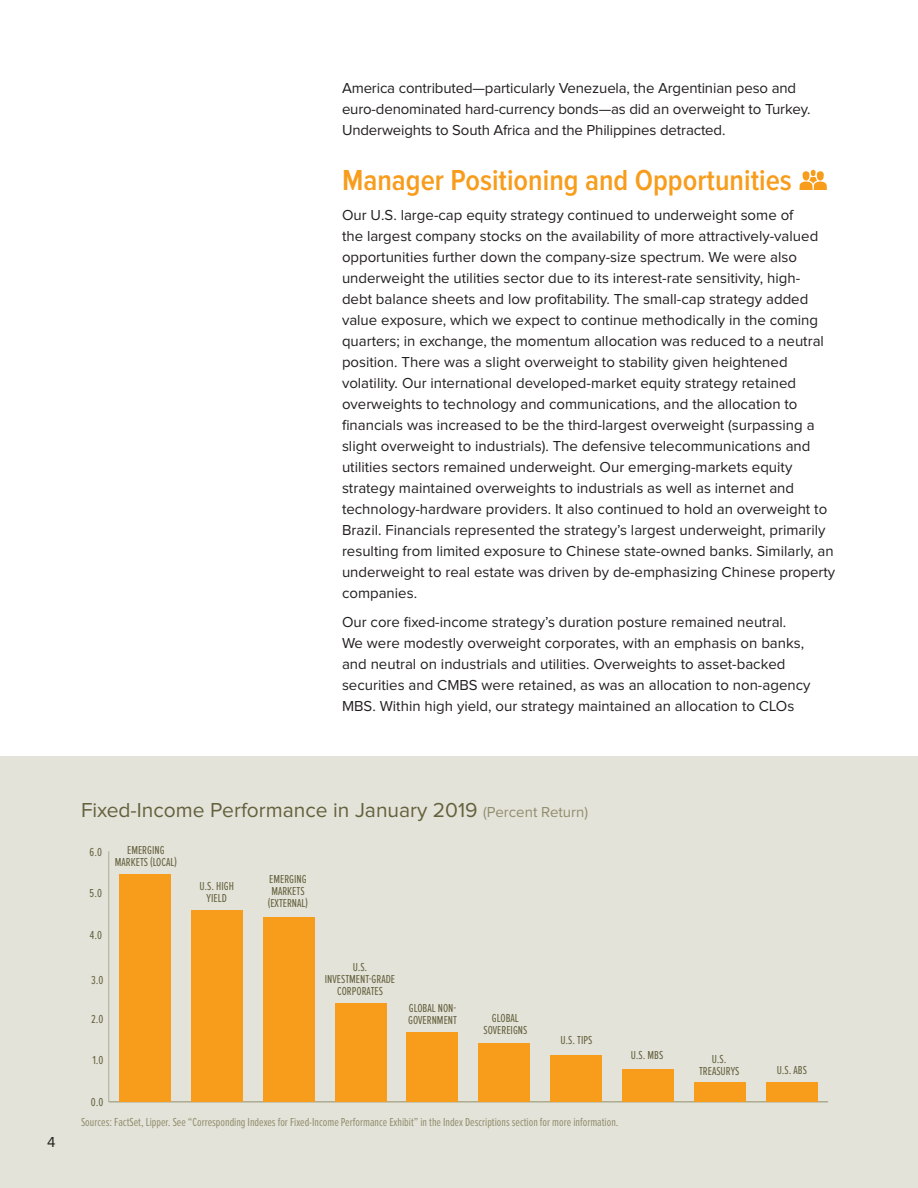
<style>
.page{position:relative;width:918px;height:1188px;background:#fff}
.page>*{position:absolute;margin:0;border:0;box-sizing:border-box;transform-origin:0 0}
.Head_body{font:600 30px "Proxima Nova Cond";color:#f89c1c}
.Head_sidebar{font:21px "Proxima Nova";color:#64613e}
.Body_Copy__10pt__R{font:15px/21px "Proxima Nova";color:#231f20}
.t1{font:12px/12px "Proxima Nova Ex Cn";color:#64613e;text-align:center}
.source{font:12px "Proxima Nova Ex Cn";color:#918d6e}
.s1{font-size:15px;color:#918d6e}
</style>
<div class="page">
<div style="left:0;top:756px;width:918px;height:432px;background:#e4e3d9"></div>
<svg style="left:799px;top:170px;width:28px;height:20px"></svg>
<hr style="left:109px;top:1101px;width:719px;height:2px;background:#adac91">
<hr style="left:108px;top:851px;width:1px;height:251px;background:#adac91">
<div style="left:119px;top:874px;width:52px;height:228px;background:#f89c1c"></div>
<div style="left:191px;top:910px;width:52px;height:192px;background:#f89c1c"></div>
<div style="left:263px;top:918px;width:52px;height:184px;background:#f89c1c"></div>
<div style="left:335px;top:1004px;width:51px;height:98px;background:#f89c1c"></div>
<div style="left:407px;top:1032px;width:51px;height:70px;background:#f89c1c"></div>
<div style="left:479px;top:1043px;width:51px;height:59px;background:#f89c1c"></div>
<div style="left:550px;top:1055px;width:52px;height:47px;background:#f89c1c"></div>
<div style="left:622px;top:1069px;width:52px;height:33px;background:#f89c1c"></div>
<div style="left:694px;top:1082px;width:52px;height:20px;background:#f89c1c"></div>
<div style="left:766px;top:1082px;width:52px;height:20px;background:#f89c1c"></div>
<p class="Body_Copy__10pt__R" style="left:342px;top:78px;width:470px">America contributed—particularly Venezuela, the Argentinian peso and euro-denominated hard-currency bonds—as did an overweight to Turkey.<br>Underweights to South Africa and the Philippines detracted.</p>
<p class="Head_body" style="left:342px;top:163px;width:451px">Manager Positioning and Opportunities</p>
<p class="Body_Copy__10pt__R" style="left:342px;top:205px;width:495px">Our U.S. large-cap equity strategy continued to underweight some of<br>the largest company stocks on the availability of more attractively-valued opportunities further down the company-size spectrum. We were also underweight the utilities sector due to its interest-rate sensitivity, high-<br>debt balance sheets and low profitability. The small-cap strategy added value exposure, which we expect to continue methodically in the coming quarters; in exchange, the momentum allocation was reduced to a neutral position. There was a slight overweight to stability given heightened volatility. Our international developed-market equity strategy retained overweights to technology and communications, and the allocation to financials was increased to be the third-largest overweight (surpassing a slight overweight to industrials). The defensive telecommunications and utilities sectors remained underweight. Our emerging-markets equity strategy maintained overweights to industrials as well as internet and technology-hardware providers. It also continued to hold an overweight to Brazil. Financials represented the strategy’s largest underweight, primarily resulting from limited exposure to Chinese state-owned banks. Similarly, an underweight to real estate was driven by de-emphasizing Chinese property companies.</p>
<p class="Body_Copy__10pt__R" style="left:342px;top:612px;width:470px">Our core fixed-income strategy’s duration posture remained neutral.<br>We were modestly overweight corporates, with an emphasis on banks, and neutral on industrials and utilities. Overweights to asset-backed securities and CMBS were retained, as was an allocation to non-agency MBS. Within high yield, our strategy maintained an allocation to CLOs</p>
<p class="Body_Copy__10pt__R" style="left:47px;top:1132px;width:10px">4</p>
<p class="Head_sidebar" style="left:81px;top:801px;width:509px">Fixed-Income Performance in January 2019 <span class="s1">(Percent Return)</span></p>
<p class="t1" style="left:90px;top:846px;width:14px">6.0</p>
<p class="t1" style="left:90px;top:888px;width:14px">5.0</p>
<p class="t1" style="left:90px;top:929px;width:14px">4.0</p>
<p class="t1" style="left:115px;top:844px;width:64px">EMERGING<br>MARKETS (LOCAL)</p>
<p class="t1" style="left:91px;top:974px;width:14px">3.0</p>
<p class="t1" style="left:91px;top:1013px;width:14px">2.0</p>
<p class="t1" style="left:92px;top:1055px;width:13px">1.0</p>
<p class="t1" style="left:91px;top:1096px;width:14px">0.0</p>
<p class="t1" style="left:199px;top:880px;width:36px">U.S. HIGH<br>YIELD</p>
<p class="t1" style="left:268px;top:874px;width:42px;text-align:left">EMERGING<br>MARKETS (EXTERNAL)</p>
<p class="t1" style="left:325px;top:962px;width:72px">U.S.<br>INVESTMENT-GRADE<br>CORPORATES</p>
<p class="t1" style="left:408px;top:1002px;width:50px;text-align:left">GLOBAL NON-<br>GOVERNMENT</p>
<p class="t1" style="left:483px;top:1012px;width:45px">GLOBAL<br>SOVEREIGNS</p>
<p class="t1" style="left:561px;top:1034px;width:33px">U.S. TIPS</p>
<p class="source" style="left:81px;top:1116px;width:539px">Sources: FactSet, Lipper. See “Corresponding Indexes for Fixed-Income Performance Exhibit” in the Index Descriptions section for more information.</p>
<p class="t1" style="left:631px;top:1049px;width:34px">U.S. MBS</p>
<p class="t1" style="left:699px;top:1054px;width:42px">U.S.<br>TREASURYS</p>
<p class="t1" style="left:777px;top:1064px;width:32px">U.S. ABS</p>
</div>
